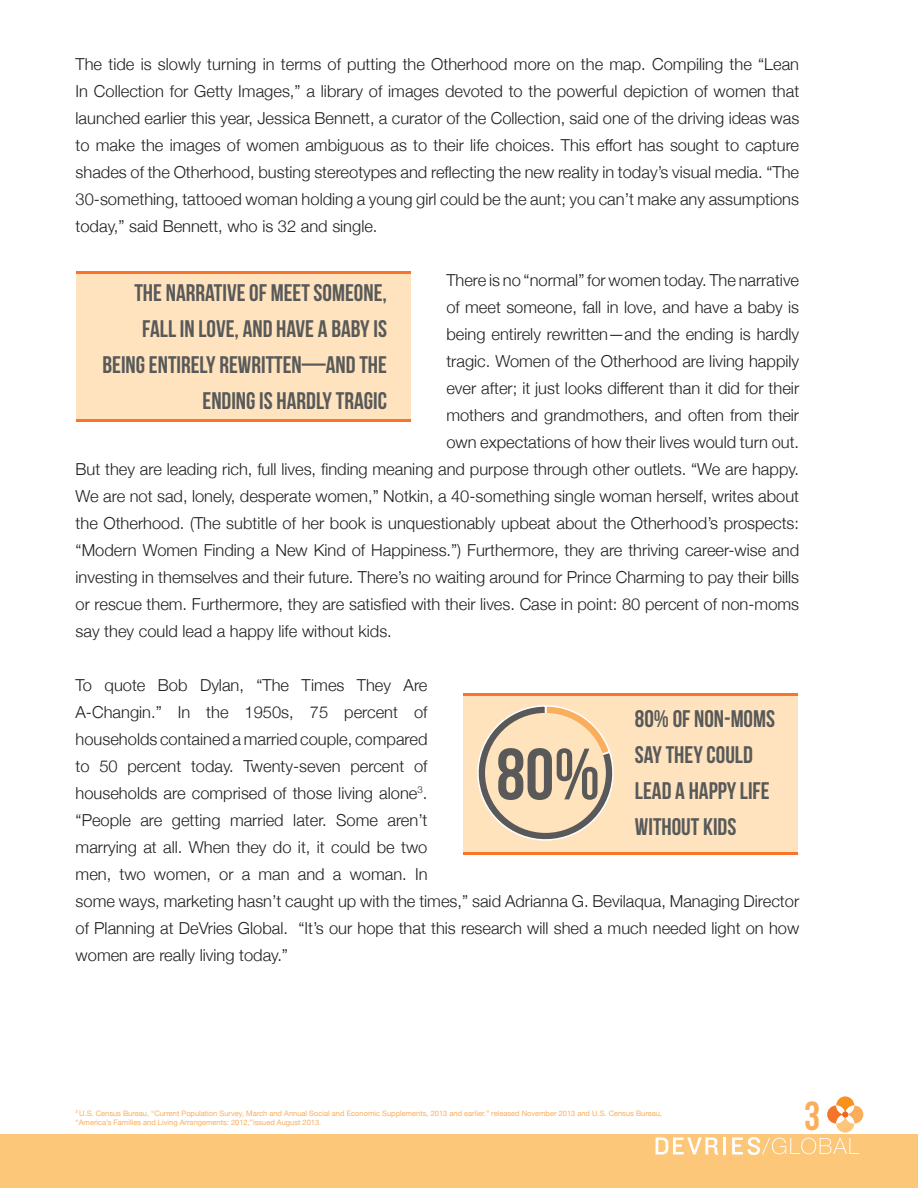
<style>
.page{position:relative;width:918px;height:1188px;background:#fff}
.page>*{position:absolute;margin:0;border:0;box-sizing:border-box;transform-origin:0 0}
.t1{font:40.5px "Bebas Neue";color:#faae5b}
.t2{font:24px/36px "Bebas Neue";color:#585959;text-align:right}
.t3{font:300 16.5px/27px "Helvetica Neue";color:#231f20;text-align:justify}
.t4{font:7.5px/9px "Helvetica Neue";color:#faae5b}
</style>
<div class="page">
<div style="left:76px;top:272px;width:334px;height:150px;background:#ffe3be"></div>
<hr style="left:76px;top:419px;width:334px;height:3px;background:#f9742a">
<hr style="left:76px;top:272px;width:334px;height:2px;background:#f9742a">
<div style="left:0;top:1134px;width:918px;height:54px;background:#fdc77a"></div>
<svg style="left:656px;top:1137px;width:62px;height:18px"></svg>
<hr style="left:723px;top:1137px;width:3px;height:18px;background:#fff">
<svg style="left:732px;top:1096px;width:131px;height:59px"></svg>
<div style="left:464px;top:693px;width:334px;height:162px;background:#ffe3be"></div>
<hr style="left:464px;top:853px;width:334px;height:2px;background:#f9742a">
<hr style="left:464px;top:693px;width:334px;height:3px;background:#f9742a">
<svg style="left:477px;top:705px;width:137px;height:136px"></svg>
<p class="t3" style="left:76px;top:50px;width:725px">The tide is slowly turning in terms of putting the Otherhood more on the map. Compiling the “Lean In Collection for Getty Images,” a library of images devoted to the powerful depiction of women that launched earlier this year, Jessica Bennett, a curator of the Collection, said one of the driving ideas was to make the images of women ambiguous as to their life choices. This effort has sought to capture shades of the Otherhood, busting stereotypes and reflecting the new reality in today’s visual media. “The 30-something, tattooed woman holding a young girl could be the aunt; you can’t make any assumptions today,” said Bennett, who is 32 and single.</p>
<p class="t3" style="left:446px;top:266px;width:354px">There is no “normal” for women today. The narrative</p>
<p class="t3" style="left:446px;top:293px;width:354px">of meet someone, fall in love, and have a baby is</p>
<p class="t3" style="left:446px;top:320px;width:354px">being entirely rewritten—and the ending is hardly</p>
<p class="t3" style="left:446px;top:347px;width:354px">tragic. Women of the Otherhood are living happily</p>
<p class="t3" style="left:446px;top:374px;width:354px">ever after; it just looks different than it did for their</p>
<p class="t3" style="left:446px;top:401px;width:354px">mothers and grandmothers, and often from their</p>
<p class="t3" style="left:446px;top:428px;width:354px">own expectations of how their lives would turn out.</p>
<p class="t3" style="left:76px;top:455px;width:725px">But they are leading rich, full lives, finding meaning and purpose through other outlets. “We are happy.</p>
<p class="t3" style="left:76px;top:482px;width:725px">We are not sad, lonely, desperate women,” Notkin, a 40-something single woman herself, writes about</p>
<p class="t3" style="left:76px;top:509px;width:725px">the Otherhood. (The subtitle of her book is unquestionably upbeat about the Otherhood’s prospects:</p>
<p class="t3" style="left:76px;top:536px;width:725px">“Modern Women Finding a New Kind of Happiness.”) Furthermore, they are thriving career-wise and</p>
<p class="t3" style="left:76px;top:563px;width:725px">investing in themselves and their future. There’s no waiting around for Prince Charming to pay their bills</p>
<p class="t3" style="left:76px;top:590px;width:725px">or rescue them. Furthermore, they are satisfied with their lives. Case in point: 80 percent of non-moms</p>
<p class="t3" style="left:76px;top:617px;width:318px">say they could lead a happy life without kids.</p>
<p class="t3" style="left:76px;top:671px;width:725px;text-align:left">To quote Bob Dylan, “The Times They Are<br>A-Changin.” In the 1950s, 75 percent of<br>households contained a married couple, compared<br>to 50 percent today. Twenty-seven percent of<br>households are comprised of those living alone<sup>3</sup>.<br>“People are getting married later. Some aren’t<br>marrying at all. When they do it, it could be two<br>men, two women, or a man and a woman. In<br>some ways, marketing hasn’t caught up with the times,” said Adrianna G. Bevilaqua, Managing Director of Planning at DeVries Global. “It’s our hope that this research will shed a much needed light on how women are really living today.”</p>
<p class="t2" style="left:102px;top:275px;width:286px">THE NARRATIVE OF MEET SOMEONE,<br>FALL IN LOVE, AND HAVE A BABY IS<br>BEING ENTIRELY REWRITTEN—AND THE<br>ENDING IS HARDLY TRAGIC</p>
<p class="t2" style="left:635px;top:701px;width:142px;text-align:left">80% OF NON-MOMS<br>SAY THEY COULD<br>LEAD A HAPPY LIFE</p>
<p class="t2" style="left:635px;top:809px;width:103px">WITHOUT KIDS</p>
<p class="t4" style="left:76px;top:1109px;width:588px"><sup>3</sup> U.S. Census Bureau, “Current Population Survey, March and Annual Social and Economic Supplements, 2013 and earlier.” released November 2013 and U.S. Census Bureau, “America’s Families and Living Arrangements: 2012,”issued August 2013.</p>
<p class="t1" style="left:804px;top:1093px;width:18px">3</p>
</div>
